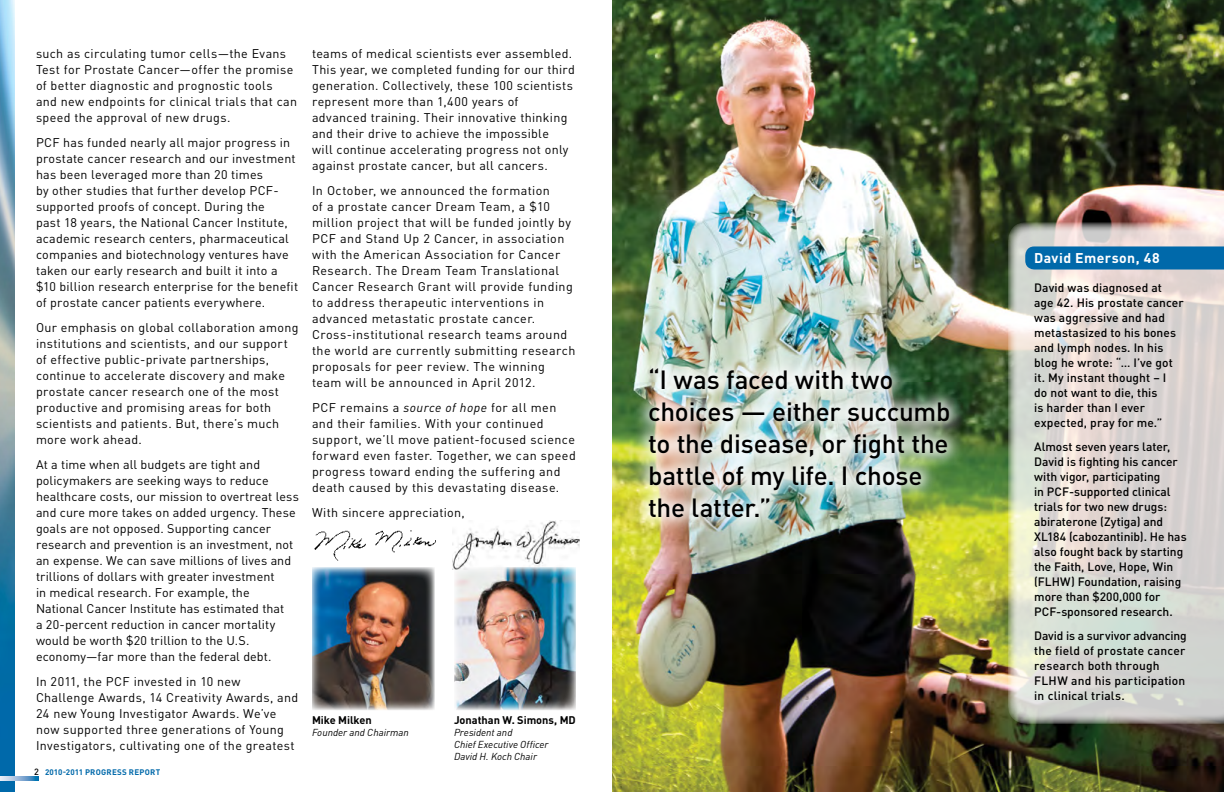
<style>
.page{position:relative;width:1224px;height:792px;background:#fff}
.page>*{position:absolute;margin:0;border:0;box-sizing:border-box;transform-origin:0 0}
.t1{font:500 26px/32px "DINOT";letter-spacing:-.01em;color:#000}
.t2{font:700 14px "DINOT";letter-spacing:.03em;color:#fff}
.t3{font:12.5px/16px "DINOT";letter-spacing:.025em;color:#000}
.t4{font:12.5px/16px "DINOT";letter-spacing:.005em;color:#000}
.t5{font:500 12px/15px "DINOT";letter-spacing:.005em;color:#000}
.t6{font:700 11px "DINOT";letter-spacing:-.005em;color:#000}
.t7{font:italic 10px/12px "DINOT";color:#000}
.t8{font:700 8px "DINOT";letter-spacing:.025em;color:#0069aa}
.s1{font-weight:500;font-size:9px;color:#000}
.s2{font-style:italic}
</style>
<div class="page">
<img style="left:0;top:0;width:15px;height:792px">
<svg style="left:0;top:777px;width:39px;height:4px"></svg>
<img style="left:612px;top:0;width:612px;height:792px">
<div style="left:632px;top:351px;width:334px;height:183px;background:#fff;opacity:.81"></div>
<svg style="left:1008px;top:222px;width:216px;height:502px;background:#d9d5cf"></svg>
<svg style="left:1025px;top:246px;width:199px;height:24px;background:#0a6eac"></svg>
<img style="left:314px;top:530px;width:122px;height:31px">
<img style="left:452px;top:521px;width:127px;height:49px">
<img style="left:312px;top:568px;width:123px;height:142px">
<img style="left:454px;top:568px;width:122px;height:142px">
<p class="t3" style="left:36px;top:45px;width:263px">such as circulating tumor cells—the Evans Test for Prostate Cancer—offer the promise of better diagnostic and prognostic tools<br>and new endpoints for clinical trials that can speed the approval of new drugs.</p>
<p class="t3" style="left:36px;top:134px;width:264px">PCF has funded nearly all major progress in prostate cancer research and our investment has been leveraged more than 20 times<br>by other studies that further develop PCF&shy;supported proofs of concept. During the<br>past 18 years, the National Cancer Institute, academic research centers, pharmaceutical companies and biotechnology ventures have taken our early research and built it into a $10 billion research enterprise for the benefit of prostate cancer patients everywhere.</p>
<p class="t3" style="left:36px;top:319px;width:264px">Our emphasis on global collaboration among institutions and scientists, and our support of effective public-private partnerships, continue to accelerate discovery and make prostate cancer research one of the most productive and promising areas for both scientists and patients. But, there’s much more work ahead.</p>
<p class="t4" style="left:36px;top:456px;width:264px">At a time when all budgets are tight and policymakers are seeking ways to reduce healthcare costs, our mission to overtreat less and cure more takes on added urgency. These goals are not opposed. Supporting cancer research and prevention is an investment, not an expense. We can save millions of lives and trillions of dollars with greater investment<br>in medical research. For example, the National Cancer Institute has estimated that<br>a 20-percent reduction in cancer mortality would be worth $20 trillion to the U.S. economy—far more than the federal debt.</p>
<p class="t3" style="left:36px;top:673px;width:264px">In 2011, the PCF invested in 10 new Challenge Awards, 14 Creativity Awards, and 24 new Young Investigator Awards. We’ve now supported three generations of Young Investigators, cultivating one of the greatest</p>
<p class="t8" style="left:34px;top:766px;width:128px"><span class="s1">2</span> 2010-2011 progress report</p>
<p class="t3" style="left:312px;top:45px;width:265px">teams of medical scientists ever assembled.<br>This year, we completed funding for our third generation. Collectively, these 100 scientists represent more than 1,400 years of advanced training. Their innovative thinking and their drive to achieve the impossible<br>will continue accelerating progress not only against prostate cancer, but all cancers.</p>
<p class="t3" style="left:312px;top:182px;width:265px">In October, we announced the formation<br>of a prostate cancer Dream Team, a $10 million project that will be funded jointly by PCF and Stand Up 2 Cancer, in association with the American Association for Cancer Research. The Dream Team Translational Cancer Research Grant will provide funding to address therapeutic interventions in advanced metastatic prostate cancer.<br>Cross-institutional research teams around the world are currently submitting research proposals for peer review. The winning team will be announced in April 2012.</p>
<p class="t3" style="left:312px;top:399px;width:265px">PCF remains a <span class="s2">source of hope</span> for all men and their families. With your continued support, we’ll move patient-focused science forward even faster. Together, we can speed progress toward ending the suffering and death caused by this devastating disease.</p>
<p class="t3" style="left:312px;top:504px;width:154px">With sincere appreciation,</p>
<p class="t6" style="left:312px;top:713px;width:61px">Mike Milken</p>
<p class="t7" style="left:312px;top:727px;width:98px">Founder and Chairman</p>
<p class="t6" style="left:454px;top:713px;width:123px">Jonathan W. Simons, MD</p>
<p class="t7" style="left:454px;top:727px;width:96px">President and<br>Chief Executive Officer<br>David H. Koch Chair</p>
<h1 class="t1" style="left:648px;top:363px;width:304px">“I was faced with two choices — either succumb to the disease, or fight the battle of my life. I chose the latter.”</h1>
<p class="t2" style="left:1034px;top:249px;width:127px">David Emerson, 48</p>
<p class="t5" style="left:1034px;top:280px;width:151px">David was diagnosed at age 42. His prostate cancer was aggressive and had metastasized to his bones and lymph nodes. In his blog he wrote: “… I’ve got it. My instant thought – I<br>do not want to die, this<br>is harder than I ever expected, pray for me.”</p>
<p class="t5" style="left:1034px;top:439px;width:154px">Almost seven years later,<br>David is fighting his cancer with vigor, participating<br>in PCF-supported clinical trials for two new drugs: abiraterone (Zytiga) and<br>XL184 (cabozantinib). He has also fought back by starting the Faith, Love, Hope, Win (FLHW) Foundation, raising more than $200,000 for<br>PCF-sponsored research.</p>
<p class="t5" style="left:1034px;top:628px;width:154px">David is a survivor advancing the field of prostate cancer research both through<br>FLHW and his participation in clinical trials.</p>
</div>
